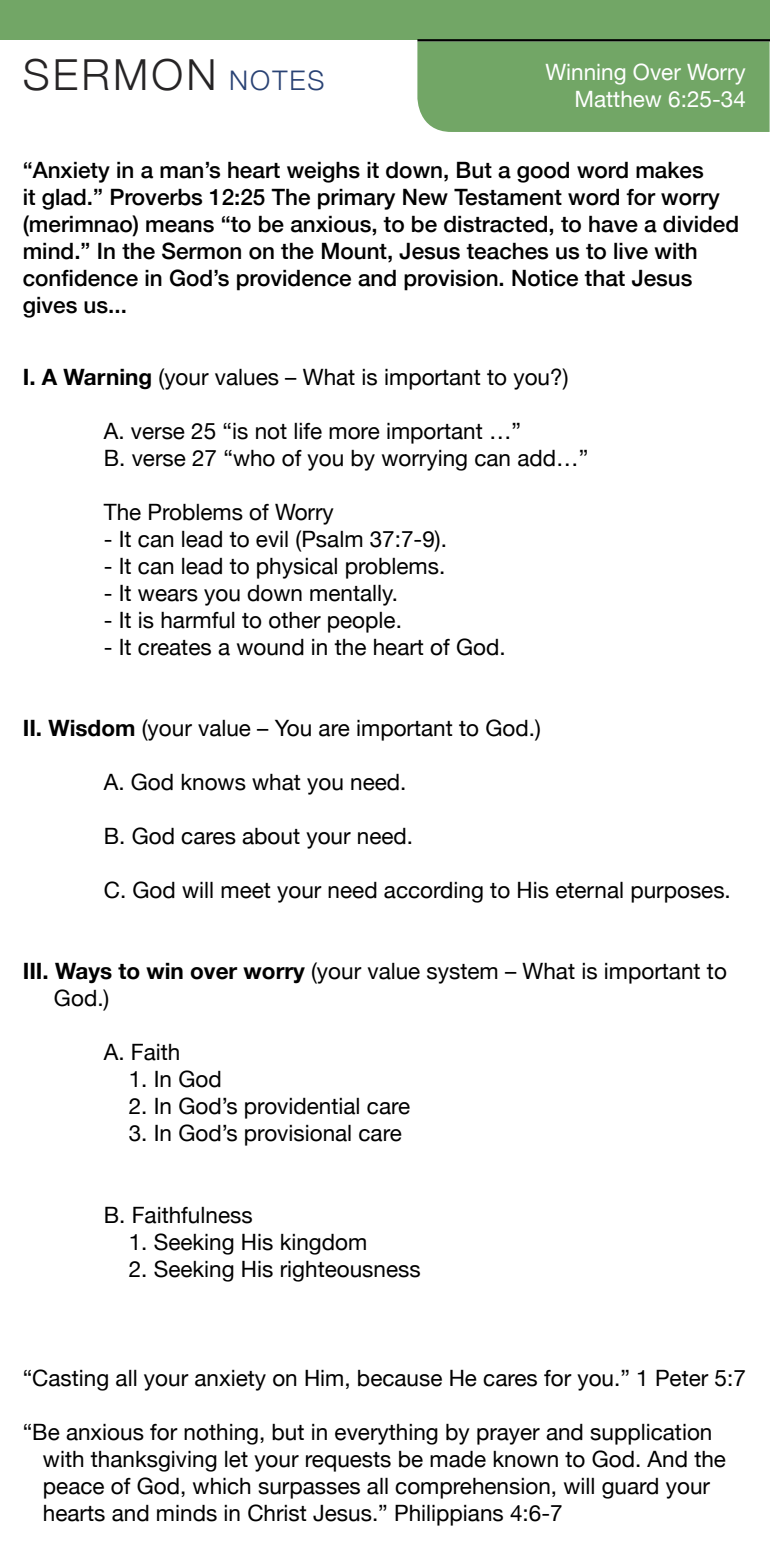
<style>
.page{position:relative;width:770px;height:1546px;background:#fff}
.page>*{position:absolute;margin:0;border:0;box-sizing:border-box;transform-origin:0 0}
.t1{font:300 42.75px "Helvetica Neue";letter-spacing:.075em;color:#262425}
.t2{font:22.5px/27px "Helvetica Neue";color:#000}
.t3{font:500 22.5px/27px "Helvetica Neue";color:#000}
.t4{font:22.5px/27px "Helvetica Neue";color:#fff;text-align:right}
.s1{font-size:27px;color:#294274}
.s2{font-weight:700}
</style>
<div class="page">
<div style="left:417px;top:41px;width:352px;height:91px;background:#72a666"></div>
<div style="left:0;top:0;width:770px;height:39px;background:#72a666"></div>
<hr style="left:417px;top:39px;width:353px;height:2px;background:#000">
<h1 class="t1" style="left:23px;top:40px;width:303px">SERMON <span class="s1">NOTES</span></h1>
<p class="t4" style="left:545px;top:59px;width:202px">Winning Over Worry<br>Matthew 6:25-34</p>
<p class="t3" style="left:23px;top:155px;width:718px">“Anxiety in a man’s heart weighs it down, But a good word makes<br>it glad.” Proverbs 12:25 The primary New Testament word for worry (merimnao) means “to be anxious, to be distracted, to have a divided mind.” In the Sermon on the Mount, Jesus teaches us to live with confidence in God’s providence and provision. Notice that Jesus gives us...</p>
<p class="t2" style="left:23px;top:365px;width:547px"><span class="s2">I. A Warning</span> (your values – What is important to you?)</p>
<p class="t2" style="left:104px;top:419px;width:486px">A. verse 25 “is not life more important …”<br>B. verse 27 “who of you by worrying can add…”</p>
<p class="t2" style="left:104px;top:500px;width:231px">The Problems of Worry</p>
<p class="t2" style="left:104px;top:527px;width:345px">- It can lead to evil (Psalm 37:7-9).</p>
<p class="t2" style="left:104px;top:554px;width:343px">- It can lead to physical problems.</p>
<p class="t2" style="left:104px;top:581px;width:296px">- It wears you down mentally.</p>
<p class="t2" style="left:104px;top:608px;width:299px">- It is harmful to other people.</p>
<p class="t2" style="left:104px;top:635px;width:403px">- It creates a wound in the heart of God.</p>
<p class="t2" style="left:23px;top:716px;width:519px"><span class="s2">II. Wisdom</span> (your value – You are important to God.)</p>
<p class="t2" style="left:104px;top:770px;width:304px">A. God knows what you need.</p>
<p class="t2" style="left:104px;top:824px;width:311px">B. God cares about your need.</p>
<p class="t2" style="left:104px;top:878px;width:628px">C. God will meet your need according to His eternal purposes.</p>
<p class="t2" style="left:54px;top:959px;width:674px;text-indent:-31px"><span class="s2">III. Ways to win over worry</span> (your value system – What is important to<br>God.)</p>
<p class="t2" style="left:104px;top:1040px;width:78px">A. Faith</p>
<p class="t2" style="left:129px;top:1067px;width:94px">1. In God</p>
<p class="t2" style="left:129px;top:1094px;width:283px">2. In God’s providential care</p>
<p class="t2" style="left:129px;top:1121px;width:274px">3. In God’s provisional care</p>
<p class="t2" style="left:104px;top:1202px;width:150px">B. Faithfulness</p>
<p class="t2" style="left:129px;top:1229px;width:240px">1. Seeking His kingdom</p>
<p class="t2" style="left:129px;top:1256px;width:293px">2. Seeking His righteousness</p>
<p class="t2" style="left:23px;top:1366px;width:724px">“Casting all your anxiety on Him, because He cares for you.” 1 Peter 5:7</p>
<p class="t2" style="left:43px;top:1420px;width:684px;text-indent:-20px">“Be anxious for nothing, but in everything by prayer and supplication with thanksgiving let your requests be made known to God. And the peace of God, which surpasses all comprehension, will guard your hearts and minds in Christ Jesus.” Philippians 4:6-7</p>
</div>
